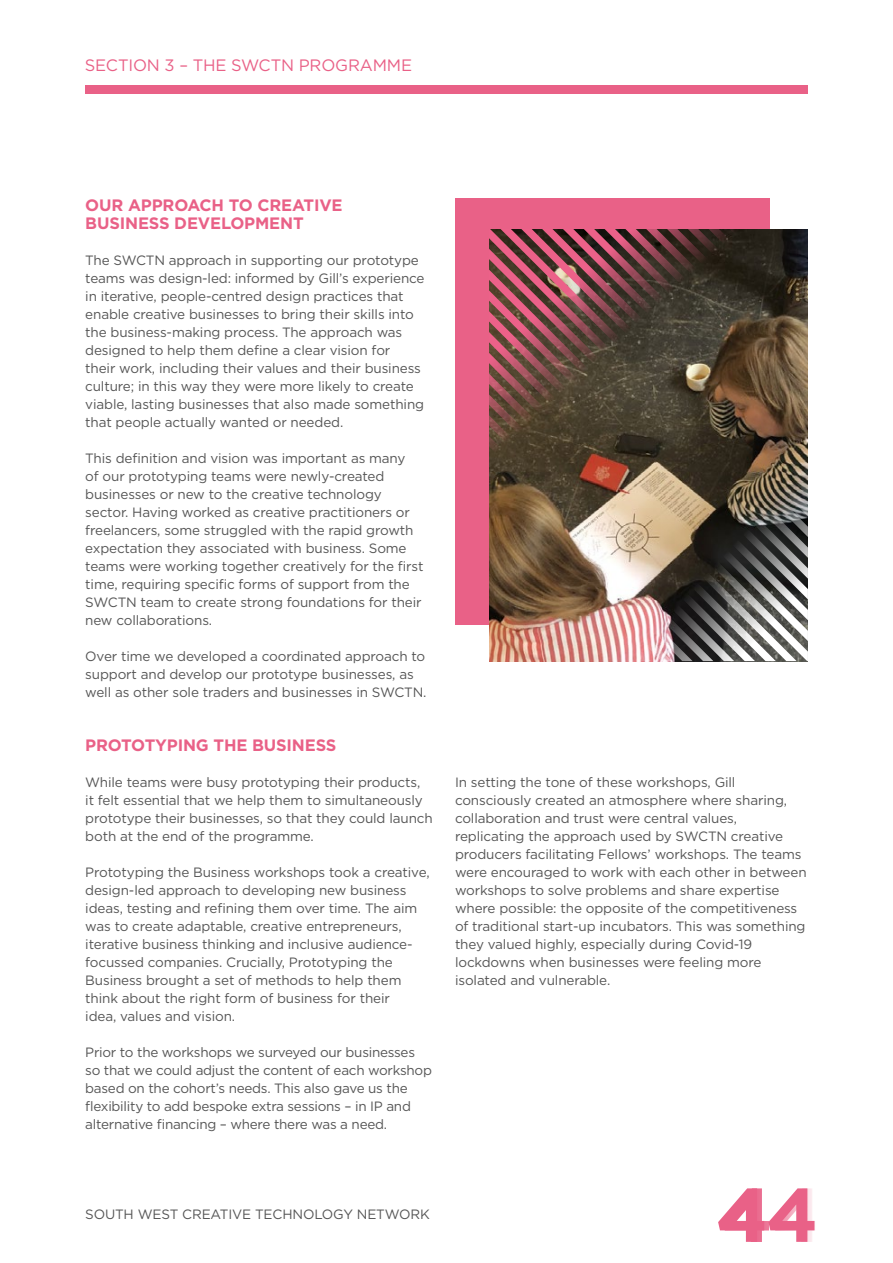
<style>
.page{position:relative;width:893px;height:1263px;background:#fff}
.page>*{position:absolute;margin:0;border:0;box-sizing:border-box;transform-origin:0 0}
.t1{font:700 75.9px "Gotham";color:#e96187}
.t2{font:700 16.5px/18px "Gotham";letter-spacing:-.01em;color:#e96187}
.t3{font:16.5px "Gotham";letter-spacing:-.01em;color:#e96187}
.Body_text{font:13.5px/18px "Gotham";letter-spacing:-.01em;color:#555}
</style>
<div class="page">
<div style="left:85px;top:85px;width:723px;height:9px;background:#e96187"></div>
<div style="left:455px;top:198px;width:314px;height:427px;background:#e96187"></div>
<img style="left:489px;top:229px;width:319px;height:273px">
<img style="left:489px;top:502px;width:319px;height:159px">
<p class="t3" style="left:85px;top:54px;width:329px">SECTION 3 – THE SWCTN PROGRAMME</p>
<p class="t2" style="left:85px;top:196px;width:259px">OUR APPROACH TO CREATIVE<br>BUSINESS DEVELOPMENT</p>
<p class="Body_text" style="left:85px;top:251px;width:341px">The SWCTN approach in supporting our prototype teams was design-led: informed by Gill’s experience in iterative, people-centred design practices that enable creative businesses to bring their skills into the business-making process. The approach was designed to help them define a clear vision for<br>their work, including their values and their business culture; in this way they were more likely to create viable, lasting businesses that also made something that people actually wanted or needed.</p>
<p class="Body_text" style="left:85px;top:449px;width:340px">This definition and vision was important as many<br>of our prototyping teams were newly-created businesses or new to the creative technology sector. Having worked as creative practitioners or freelancers, some struggled with the rapid growth expectation they associated with business. Some teams were working together creatively for the first time, requiring specific forms of support from the SWCTN team to create strong foundations for their new collaborations.</p>
<p class="Body_text" style="left:85px;top:647px;width:343px">Over time we developed a coordinated approach to support and develop our prototype businesses, as well as other sole traders and businesses in SWCTN.</p>
<p class="t2" style="left:85px;top:736px;width:253px">PROTOTYPING THE BUSINESS</p>
<p class="Body_text" style="left:85px;top:773px;width:349px">While teams were busy prototyping their products,<br>it felt essential that we help them to simultaneously prototype their businesses, so that they could launch both at the end of the programme.</p>
<p class="Body_text" style="left:85px;top:863px;width:346px">Prototyping the Business workshops took a creative, design-led approach to developing new business ideas, testing and refining them over time. The aim was to create adaptable, creative entrepreneurs, iterative business thinking and inclusive audience&shy;focussed companies. Crucially, Prototyping the Business brought a set of methods to help them think about the right form of business for their<br>idea, values and vision.</p>
<p class="Body_text" style="left:85px;top:1043px;width:348px">Prior to the workshops we surveyed our businesses so that we could adjust the content of each workshop based on the cohort’s needs. This also gave us the flexibility to add bespoke extra sessions – in IP and alternative financing – where there was a need.</p>
<p class="Body_text" style="left:85px;top:1205px;width:346px">SOUTH WEST CREATIVE TECHNOLOGY NETWORK</p>
<p class="Body_text" style="left:455px;top:773px;width:353px">In setting the tone of these workshops, Gill consciously created an atmosphere where sharing, collaboration and trust were central values, replicating the approach used by SWCTN creative producers facilitating Fellows’ workshops. The teams were encouraged to work with each other in between workshops to solve problems and share expertise where possible: the opposite of the competitiveness of traditional start-up incubators. This was something they valued highly, especially during Covid-19 lockdowns when businesses were feeling more isolated and vulnerable.</p>
<h1 class="t1" style="left:721px;top:1165px;width:104px">44</h1>
</div>
